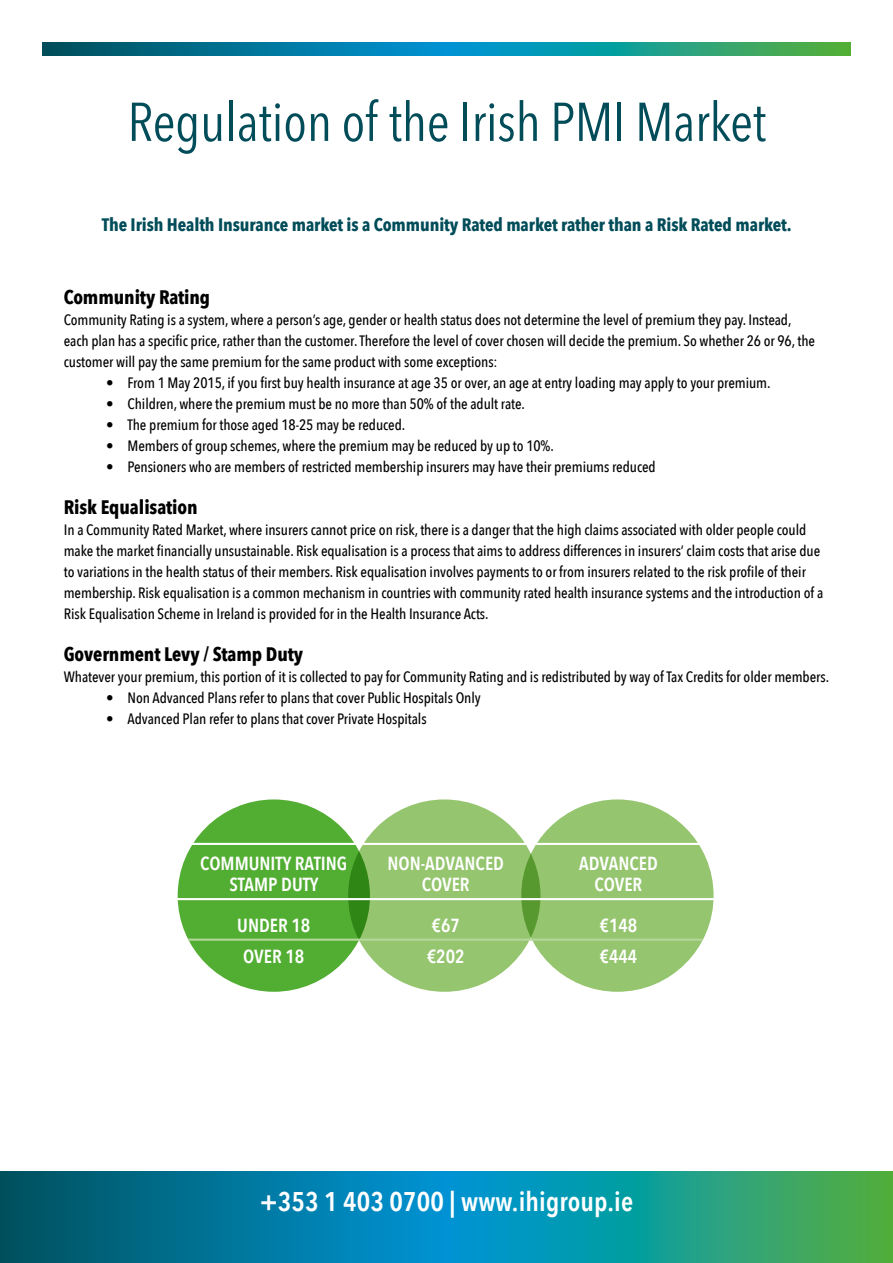
<style>
.page{position:relative;width:893px;height:1263px;background:#fff}
.page>*{position:absolute;margin:0;border:0;box-sizing:border-box;transform-origin:0 0}
.t1{font:54px "Avenir Next Condensed";letter-spacing:-.005em;color:#004c59}
.t2{font:600 27px/30px "Avenir Next Condensed";color:#fff}
.t3{font:700 19.5px "Avenir Next Condensed";letter-spacing:-.005em;color:#000}
.t4{font:600 18.9px/21px "Avenir Next Condensed";color:#fff}
.t5{font:700 18px "Avenir Next Condensed";letter-spacing:-.005em;color:#004c59}
.t6{font:500 15px/21px "Avenir Next Condensed";letter-spacing:-.005em;color:#000}
</style>
<div class="page">
<svg style="left:43px;top:43px;width:807px;height:12px;background:#0f8991"></svg>
<svg style="left:0;top:1171px;width:893px;height:92px;background:#0e8993"></svg>
<div style="left:348px;top:799px;width:192px;height:193px;background:#95c56e;border-radius:50%"></div>
<div style="left:178px;top:799px;width:192px;height:193px;background:#52ae32;border-radius:50%"></div>
<div style="left:521px;top:799px;width:193px;height:193px;background:#95c56e;border-radius:50%"></div>
<hr style="left:146px;top:843px;width:604px;height:2px;background:#fff">
<hr style="left:144px;top:898px;width:604px;height:2px;background:#fff">
<hr style="left:188px;top:939px;width:514px;height:2px;background:#b7d69b">
<h1 class="t1" style="left:128px;top:89px;width:640px">Regulation of the Irish PMI Market</h1>
<p class="t5" style="left:102px;top:213px;width:691px">The Irish Health Insurance market is a Community Rated market rather than a Risk Rated market.</p>
<h3 class="t3" style="left:64px;top:286px;width:148px">Community Rating</h3>
<p class="t6" style="left:64px;top:310px;width:753px">Community Rating is a system, where a person’s age, gender or health status does not determine the level of premium they pay. Instead, each plan has a specific price, rather than the customer. Therefore the level of cover chosen will decide the premium. So whether 26 or 96, the customer will pay the same premium for the same product with some exceptions:</p>
<p class="t6" style="left:106px;top:373px;width:666px">• From 1 May 2015, if you first buy health insurance at age 35 or over, an age at entry loading may apply to your premium.</p>
<p class="t6" style="left:106px;top:394px;width:420px">• Children, where the premium must be no more than 50% of the adult rate.</p>
<p class="t6" style="left:106px;top:415px;width:300px">• The premium for those aged 18-25 may be reduced.</p>
<p class="t6" style="left:106px;top:436px;width:449px">• Members of group schemes, where the premium may be reduced by up to 10%.</p>
<p class="t6" style="left:106px;top:457px;width:551px">• Pensioners who are members of restricted membership insurers may have their premiums reduced</p>
<h3 class="t3" style="left:64px;top:496px;width:135px">Risk Equalisation</h3>
<p class="t6" style="left:64px;top:520px;width:761px">In a Community Rated Market, where insurers cannot price on risk, there is a danger that the high claims associated with older people could make the market financially unsustainable. Risk equalisation is a process that aims to address differences in insurers’ claim costs that arise due to variations in the health status of their members. Risk equalisation involves payments to or from insurers related to the risk profile of their membership. Risk equalisation is a common mechanism in countries with community rated health insurance systems and the introduction of a Risk Equalisation Scheme in Ireland is provided for in the Health Insurance Acts.</p>
<h3 class="t3" style="left:64px;top:643px;width:241px">Government Levy / Stamp Duty</h3>
<p class="t6" style="left:64px;top:667px;width:767px">Whatever your premium, this portion of it is collected to pay for Community Rating and is redistributed by way of Tax Credits for older members.</p>
<p class="t6" style="left:106px;top:688px;width:376px">• Non Advanced Plans refer to plans that cover Public Hospitals Only</p>
<p class="t6" style="left:106px;top:709px;width:322px">• Advanced Plan refer to plans that cover Private Hospitals</p>
<h2 class="t2" style="left:288px;top:838px;width:41px">AGE</h2>
<h2 class="t2" style="left:408px;top:838px;width:219px;text-indent:-46px">NON-ADVANCED ADVANCED<br>COVER</h2>
<p class="t4" style="left:200px;top:853px;width:148px;text-align:center">COMMUNITY RATING<br>STAMP DUTY</p>
<p class="t4" style="left:237px;top:914px;width:11px">UNDER</p>
<p class="t4" style="left:387px;top:853px;width:79px;text-align:right">NON-ADVANCED<br>COVER</p>
<p class="t4" style="left:427px;top:909px;width:39px;line-height:31.5px">€67 €202</p>
<p class="t4" style="left:595px;top:853px;width:39px;text-indent:-15px">ADVANCED<br>COVER</p>
<p class="t4" style="left:599px;top:909px;width:39px;line-height:31.5px">€148 €444</p>
<p class="t4" style="left:243px;top:909px;width:69px;line-height:31.5px;text-indent:48px">18<br>OVER 18</p>
<h2 class="t2" style="left:260px;top:1187px;width:375px">+353 1 403 0700 | WWW.IHIGROUP.IE</h2>
</div>
